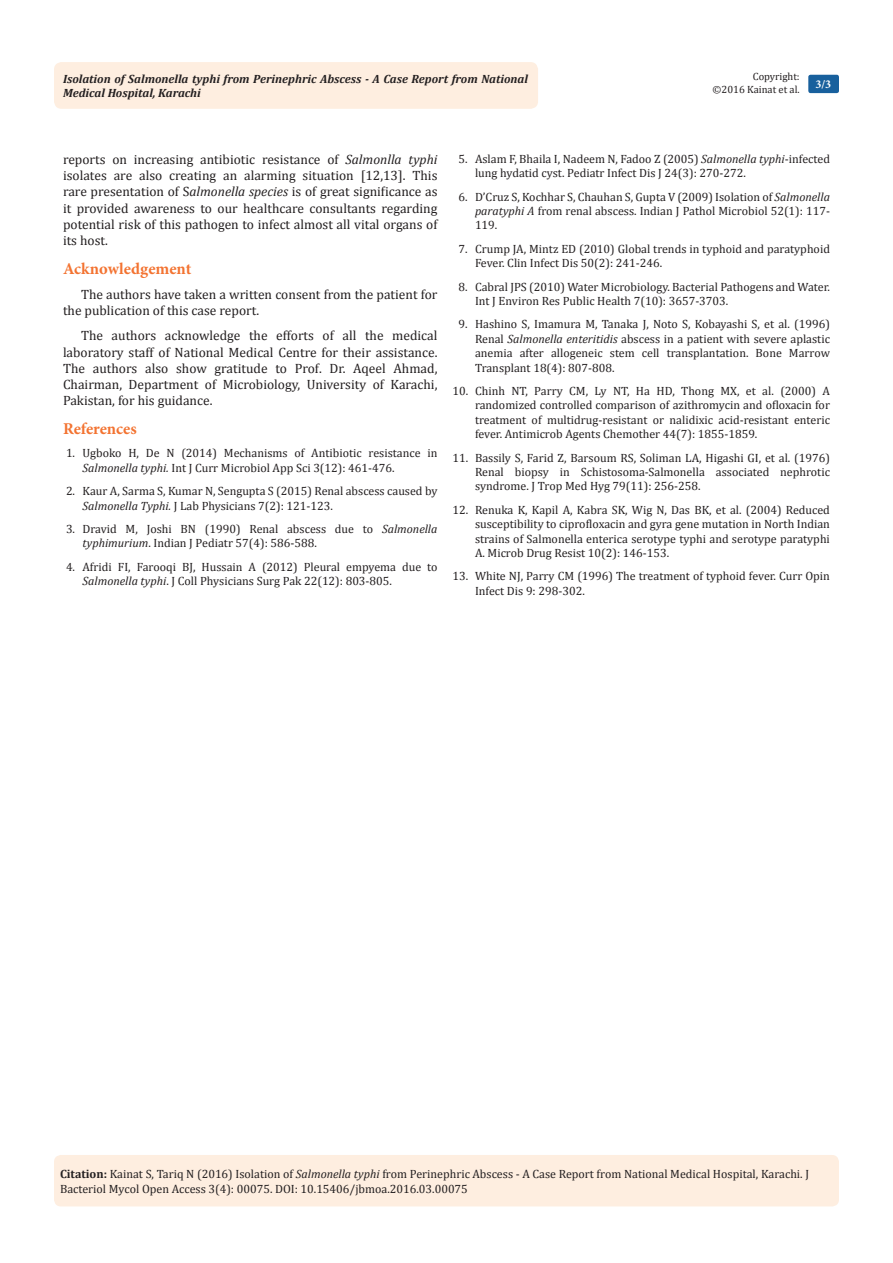
<style>
.page{position:relative;width:893px;height:1263px;background:#fff}
.page>*{position:absolute;margin:0;border:0;box-sizing:border-box;transform-origin:0 0}
.Normal1{font:700 16.5px "Minion Pro";color:#f37331}
.Normal1-2{font:13.5px/16.2px "Cambria";color:#231f20;text-align:justify}
.Citation{font:12px/14.4px "Cambria";color:#231f20}
.t1{font:italic 700 12px/14.4px "Cambria";color:#231f20}
.t2{font:700 12px "Minion Pro";color:#fff}
.t3{font:10.5px/12.6px "Cambria";color:#231f20;text-align:right}
.s1{font-style:italic}
.s2{font-weight:700}
</style>
<div class="page">
<div style="left:54px;top:62px;width:484px;height:47px;background:#feeee0;border-radius:8px"></div>
<div style="left:808px;top:75px;width:31px;height:18px;background:#18609d;border-radius:2px"></div>
<div style="left:54px;top:1155px;width:785px;height:51px;background:#feeee0;border-radius:7px"></div>
<p class="t3" style="left:713px;top:70px;width:89px">Copyright:<br>©2016 Kainat et al.</p>
<p class="t1" style="left:63px;top:71px;width:467px">Isolation of Salmonella typhi from Perinephric Abscess - A Case Report from National<br>Medical Hospital, Karachi</p>
<p class="t2" style="left:815px;top:76px;width:17px">3/3</p>
<p class="Normal1-2" style="left:63px;top:151px;width:376px">reports on increasing antibiotic resistance of <span class="s1">Salmonlla typhi </span>isolates are also creating an alarming situation [12,13]. This rare presentation of S<span class="s1">almonella species</span> is of great significance as it provided awareness to our healthcare consultants regarding potential risk of this pathogen to infect almost all vital organs of its host.</p>
<p class="Normal1" style="left:63px;top:257px;width:130px">Acknowledgement</p>
<p class="Normal1-2" style="left:63px;top:286px;width:376px;text-indent:18px">The authors have taken a written consent from the patient for the publication of this case report.</p>
<p class="Normal1-2" style="left:63px;top:328px;width:376px;text-indent:18px">The authors acknowledge the efforts of all the medical laboratory staff of National Medical Centre for their assistance.<br>The authors also show gratitude to Prof. Dr. Aqeel Ahmad, Chairman, Department of Microbiology, University of Karachi, Pakistan, for his guidance.</p>
<p class="Normal1" style="left:63px;top:417px;width:75px">References</p>
<p class="Citation" style="left:82px;top:446px;width:356px;text-indent:-16px">1. Ugboko H, De N (2014) Mechanisms of Antibiotic resistance in<br><span class="s1">Salmonella typhi.</span> Int J Curr Microbiol App Sci 3(12): 461-476.</p>
<p class="Citation" style="left:82px;top:484px;width:356px;text-indent:-16px">2. Kaur A, Sarma S, Kumar N, Sengupta S (2015) Renal abscess caused by<br><span class="s1">Salmonella Typhi.</span> J Lab Physicians 7(2): 121-123.</p>
<p class="Citation" style="left:82px;top:522px;width:356px;text-indent:-16px">3. Dravid M, Joshi BN (1990) Renal abscess due to <span class="s1">Salmonella typhimurium</span>. Indian J Pediatr 57(4): 586-588.</p>
<p class="Citation" style="left:82px;top:559px;width:356px;text-indent:-16px">4. Afridi FI, Farooqi BJ, Hussain A (2012) Pleural empyema due to<br><span class="s1">Salmonella typhi</span>. J Coll Physicians Surg Pak 22(12): 803-805.</p>
<p class="Citation" style="left:475px;top:151px;width:356px;text-indent:-16px">5. Aslam F, Bhaila I, Nadeem N, Fadoo Z (2005) <span class="s1">Salmonella typhi</span>-infected lung hydatid cyst. Pediatr Infect Dis J 24(3): 270-272.</p>
<p class="Citation" style="left:475px;top:189px;width:356px;text-align:justify;text-indent:-16px">6. D’Cruz S, Kochhar S, Chauhan S, Gupta V (2009) Isolation of <span class="s1">Salmonella paratyphi A</span> from renal abscess. Indian J Pathol Microbiol 52(1): 117- 119.</p>
<p class="Citation" style="left:475px;top:241px;width:356px;text-indent:-16px">7. Crump JA, Mintz ED (2010) Global trends in typhoid and paratyphoid<br>Fever. Clin Infect Dis 50(2): 241-246.</p>
<p class="Citation" style="left:475px;top:279px;width:356px;text-indent:-16px">8. Cabral JPS (2010) Water Microbiology. Bacterial Pathogens and Water.<br>Int J Environ Res Public Health 7(10): 3657-3703.</p>
<p class="Citation" style="left:475px;top:317px;width:356px;text-align:justify;text-indent:-16px">9. Hashino S, Imamura M, Tanaka J, Noto S, Kobayashi S, et al. (1996)<br>Renal <span class="s1">Salmonella enteritidis</span> abscess in a patient with severe aplastic anemia after allogeneic stem cell transplantation. Bone Marrow Transplant 18(4): 807-808.</p>
<p class="Citation" style="left:475px;top:384px;width:356px;text-align:justify;text-indent:-22px">10. Chinh NT, Parry CM, Ly NT, Ha HD, Thong MX, et al. (2000) A randomized controlled comparison of azithromycin and ofloxacin for treatment of multidrug-resistant or nalidixic acid-resistant enteric fever. Antimicrob Agents Chemother 44(7): 1855-1859.</p>
<p class="Citation" style="left:475px;top:450px;width:356px;text-align:justify;text-indent:-22px">11. Bassily S, Farid Z, Barsoum RS, Soliman LA, Higashi GI, et al. (1976)<br>Renal biopsy in Schistosoma-Salmonella associated nephrotic syndrome. J Trop Med Hyg 79(11): 256-258.</p>
<p class="Citation" style="left:475px;top:502px;width:356px;text-align:justify;text-indent:-22px">12. Renuka K, Kapil A, Kabra SK, Wig N, Das BK, et al. (2004) Reduced susceptibility to ciprofloxacin and gyra gene mutation in North Indian strains of Salmonella enterica serotype typhi and serotype paratyphi A. Microb Drug Resist 10(2): 146-153.</p>
<p class="Citation" style="left:475px;top:569px;width:356px;text-indent:-22px">13. White NJ, Parry CM (1996) The treatment of typhoid fever. Curr Opin<br>Infect Dis 9: 298-302.</p>
<p class="Citation" style="left:60px;top:1167px;width:751px"><span class="s2">Citation:</span> Kainat S, Tariq N (2016) Isolation of <span class="s1">Salmonella typhi</span> from Perinephric Abscess - A Case Report from National Medical Hospital, Karachi. J<br>Bacteriol Mycol Open Access 3(4): 00075. DOI: 10.15406/jbmoa.2016.03.00075</p>
</div>
